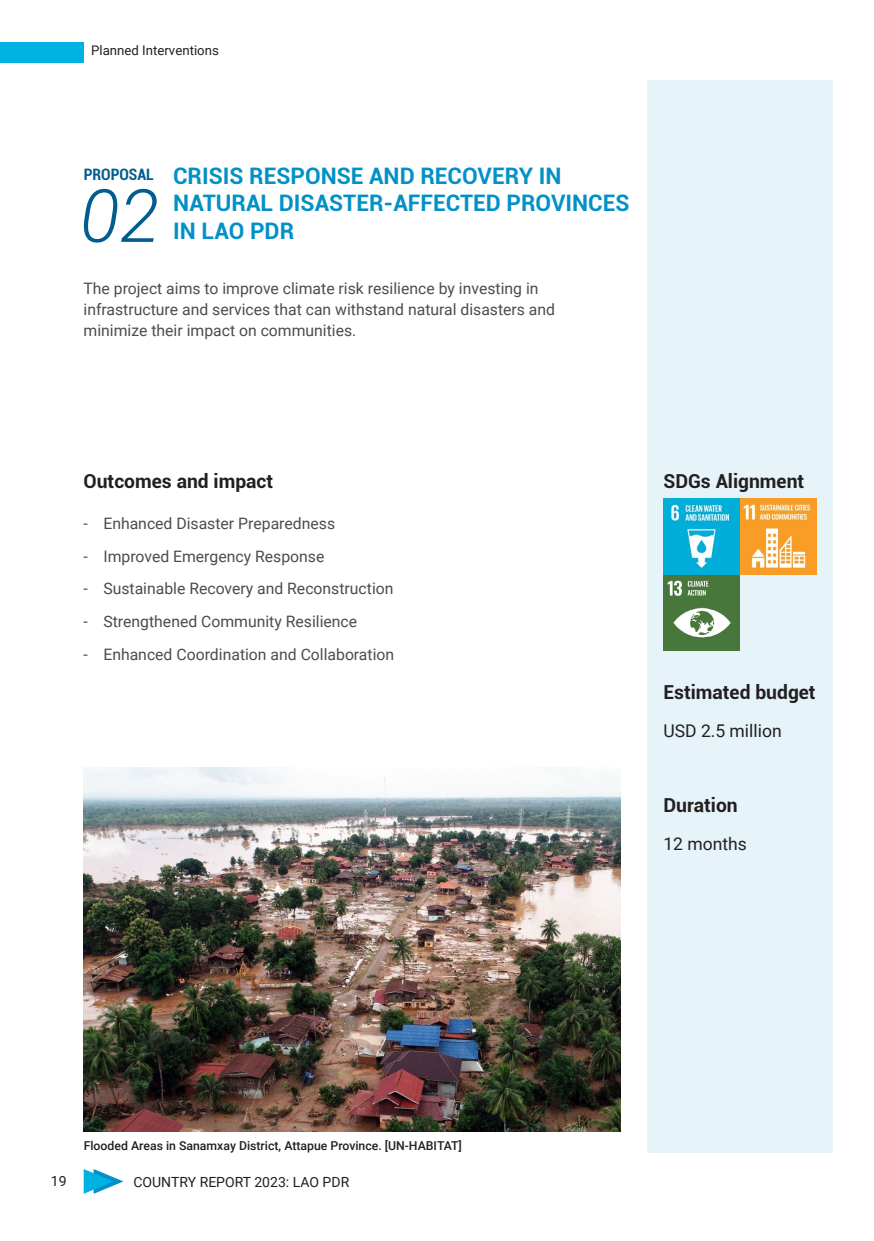
<style>
.page{position:relative;width:874px;height:1241px;background:#fff}
.page>*{position:absolute;margin:0;border:0;box-sizing:border-box;transform-origin:0 0}
.t1{font:italic 300 73.5px "Roboto";color:#015c8f}
.t2{font:700 22.75px/27.3px "Roboto";color:#0191c7}
.Basicss{font:700 19.25px "Roboto";color:#231f20}
.t3{font:17.5px "Roboto";color:#231f20}
.Bodytext{font:15.75px/21px "Roboto";color:#4b4c4d}
.t4{font:700 condensed 15.75px "Roboto";color:#015c8f}
.t5{font:14px "Roboto";color:#231f20}
.Heading_2{font:13.12px "Roboto";color:#231f20}
.t6{font:500 12.25px "Roboto";color:#231f20}
</style>
<div class="page">
<div style="left:647px;top:80px;width:185px;height:1072px;background:#e6f4f9"></div>
<div style="left:0;top:42px;width:84px;height:20px;background:#00b2e3"></div>
<svg style="left:84px;top:1169px;width:39px;height:24px"></svg>
<img style="left:739px;top:498px;width:76px;height:76px">
<img style="left:663px;top:498px;width:76px;height:152px">
<img style="left:83px;top:767px;width:537px;height:364px">
<p class="Heading_2" style="left:91px;top:42px;width:129px">Planned Interventions</p>
<p class="t4" style="left:84px;top:163px;width:72px">PROPOSAL</p>
<p class="t1" style="left:80px;top:164px;width:81px">02</p>
<p class="t2" style="left:173px;top:161px;width:457px">CRISIS RESPONSE AND RECOVERY IN<br>NATURAL DISASTER-AFFECTED PROVINCES<br>IN LAO PDR</p>
<p class="Bodytext" style="left:83px;top:277px;width:473px">The project aims to improve climate risk resilience by investing in infrastructure and services that can withstand natural disasters and minimize their impact on communities.</p>
<p class="Basicss" style="left:83px;top:467px;width:191px">Outcomes and impact</p>
<p class="Bodytext" style="left:83px;top:512px;width:253px">- Enhanced Disaster Preparedness</p>
<p class="Bodytext" style="left:83px;top:545px;width:242px">- Improved Emergency Response</p>
<p class="Bodytext" style="left:83px;top:577px;width:311px">- Sustainable Recovery and Reconstruction</p>
<p class="Bodytext" style="left:83px;top:610px;width:275px">- Strengthened Community Resilience</p>
<p class="Bodytext" style="left:83px;top:643px;width:312px">- Enhanced Coordination and Collaboration</p>
<p class="Basicss" style="left:663px;top:467px;width:142px">SDGs Alignment</p>
<p class="Basicss" style="left:663px;top:678px;width:154px">Estimated budget</p>
<p class="t3" style="left:663px;top:718px;width:120px">USD 2.5 million</p>
<p class="Basicss" style="left:663px;top:791px;width:76px">Duration</p>
<p class="t3" style="left:663px;top:831px;width:85px">12 months</p>
<p class="t6" style="left:84px;top:1136px;width:379px">Flooded Areas in Sanamxay District, Attapue Province. [UN-HABITAT]</p>
<p class="t5" style="left:51px;top:1171px;width:17px">19</p>
<p class="t5" style="left:133px;top:1171px;width:217px">COUNTRY REPORT 2023: LAO PDR</p>
</div>
